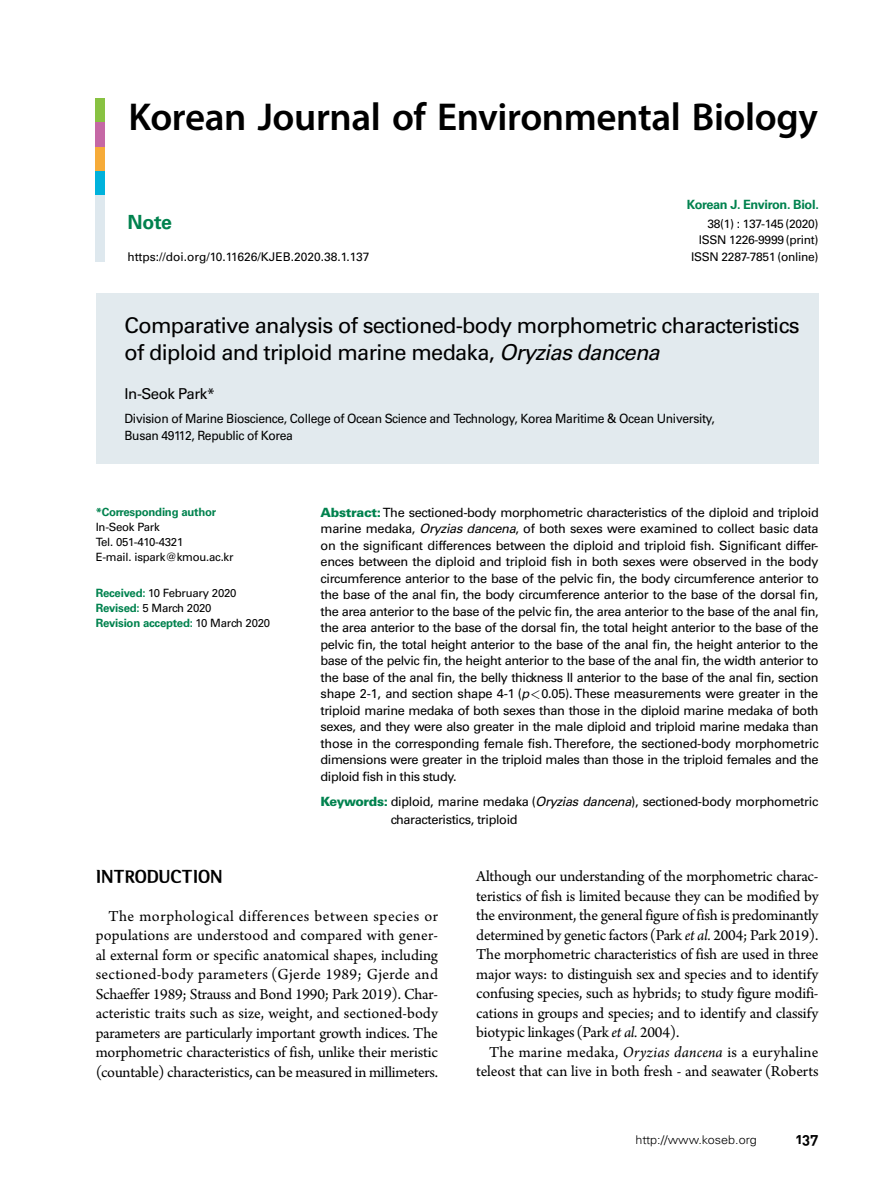
<style>
.page{position:relative;width:893px;height:1191px;background:#fff}
.page>*{position:absolute;margin:0;border:0;box-sizing:border-box;transform-origin:0 0}
.t1{font:600 39px "Myriad Pro";letter-spacing:-.01em;color:#000}
.t2{font:21.75px/27px "Univers LT Std";letter-spacing:-.03em;color:#000}
.t3{font:700 19.5px "Univers LT Std";color:#00824e}
.t4{font:700 17.25px "Auction Gothic";letter-spacing:-.02em;color:#000}
.t5{font:16.05px/19.5px "Arno Pro";letter-spacing:-.01em;color:#000;text-align:justify}
.t6{font:15px "Univers LT Std";letter-spacing:-.03em;color:#000}
.t7{font:15px "DIN Bold Alternate";color:#000}
.t8{font:12.75px/16.5px "Univers LT Std";letter-spacing:-.03em;color:#000;text-align:justify}
.t9{font:12.75px/16.5px "Univers LT Std";letter-spacing:-.03em;color:#000;scale:.95 1}
.t10{font:700 12.75px "Univers LT Std";letter-spacing:-.025em;color:#00824e}
.t11{font:12px/16.5px "Univers LT Std";letter-spacing:-.025em;color:#000;text-align:right}
.t12{font:12px "Univers LT Std";color:#000}
.t13{font:300 12px "Univers LT Std";color:#000;scale:1.05 1}
.t14{font:11.4px/15px "Univers LT Std";letter-spacing:-.02em;color:#000}
.t15{font:700 11.4px "Univers LT Std";letter-spacing:-.02em;color:#00824e}
.s1{font-style:italic}
.s2{font-weight:700;color:#00824e}
.s3{font-weight:900;color:#00824e}
.s4{font-family:"Letter Gothic Std";font-size:12px}
.s5{font-size:16.5px}
</style>
<div class="page">
<div style="left:96px;top:293px;width:723px;height:170px;background:#e2eaee"></div>
<div style="left:96px;top:98px;width:9px;height:25px;background:#88c242"></div>
<div style="left:96px;top:123px;width:9px;height:24px;background:#c568a5"></div>
<div style="left:96px;top:147px;width:9px;height:25px;background:#f6ab39"></div>
<div style="left:96px;top:172px;width:9px;height:24px;background:#00b2dc"></div>
<div style="left:96px;top:196px;width:9px;height:66px;background:#dee8ee"></div>
<h1 class="t1" style="left:128px;top:92px;width:691px">Korean Journal of Environmental Biology</h1>
<h3 class="t3" style="left:128px;top:210px;width:46px">Note</h3>
<p class="t12" style="left:128px;top:249px;width:243px">https://doi.org/10.11626/KJEB.2020.38.1.137</p>
<p class="t10" style="left:687px;top:197px;width:134px">Korean J. Environ. Biol.</p>
<p class="t11" style="left:691px;top:215px;width:129px">38(1) : 137-145 (2020)<br>ISSN 1226-9999 (print)<br>ISSN 2287-7851 (online)</p>
<h2 class="t2" style="left:125px;top:312px;width:677px">Comparative analysis of sectioned-body morphometric characteristics of diploid and triploid marine medaka, <span class="s1">Oryzias dancena</span></h2>
<p class="t6" style="left:125px;top:384px;width:92px">In-Seok Park*</p>
<p class="t9" style="left:125px;top:410px;width:623px">Division of Marine Bioscience, College of Ocean Science and Technology, Korea Maritime &amp; Ocean University,<br>Busan 49112, Republic of Korea</p>
<p class="t15" style="left:96px;top:505px;width:122px">*Corresponding author</p>
<p class="t14" style="left:96px;top:519px;width:139px">In-Seok Park<br>Tel. 051-410-4321<br>E-mail. ispark@kmou.ac.kr</p>
<p class="t14" style="left:96px;top:585px;width:176px"><span class="s2">Received:</span> 10 February 2020<br><span class="s2">Revised:</span> 5 March 2020<br><span class="s2">Revision accepted:</span> 10 March 2020</p>
<p class="t8" style="left:321px;top:504px;width:500px"><span class="s3">Abstract:</span> The sectioned-body morphometric characteristics of the diploid and triploid marine medaka, <span class="s1">Oryzias dancena</span>, of both sexes were examined to collect basic data on the significant differences between the diploid and triploid fish. Significant differ&shy;ences between the diploid and triploid fish in both sexes were observed in the body circumference anterior to the base of the pelvic fin, the body circumference anterior to the base of the anal fin, the body circumference anterior to the base of the dorsal fin, the area anterior to the base of the pelvic fin, the area anterior to the base of the anal fin, the area anterior to the base of the dorsal fin, the total height anterior to the base of the pelvic fin, the total height anterior to the base of the anal fin, the height anterior to the base of the pelvic fin, the height anterior to the base of the anal fin, the width anterior to the base of the anal fin, the belly thickness II anterior to the base of the anal fin, section shape 2-1, and section shape 4-1 (<span class="s1">p</span><span class="s4">&lt;</span>0.05). These measurements were greater in the triploid marine medaka of both sexes than those in the diploid marine medaka of both sexes, and they were also greater in the male diploid and triploid marine medaka than those in the corresponding female fish. Therefore, the sectioned-body morphometric dimensions were greater in the triploid males than those in the triploid females and the diploid fish in this study.</p>
<p class="t8" style="left:391px;top:792px;width:429px;line-height:17.7px;text-indent:-70px"><span class="s3">Keywords:</span> diploid, marine medaka (<span class="s1">Oryzias dancena</span>), sectioned-body morphometric characteristics, triploid</p>
<h3 class="t4" style="left:96px;top:868px;width:129px">INT<span class="s5">R</span>ODUCTION</h3>
<p class="t5" style="left:96px;top:906px;width:344px;text-indent:13px">The morphological differences between species or populations are understood and compared with gener&shy;al external form or specific anatomical shapes, including sectioned-body parameters (Gjerde 1989; Gjerde and Schaeffer 1989; Strauss and Bond 1990; Park 2019). Char&shy;acteristic traits such as size, weight, and sectioned-body parameters are particularly important growth indices. The morphometric characteristics of fish, unlike their meristic (countable) characteristics, can be measured in millimeters.</p>
<p class="t5" style="left:476px;top:867px;width:344px">Although our understanding of the morphometric charac&shy;teristics of fish is limited because they can be modified by the environment, the general figure of fish is predominantly determined by genetic factors (Park <span class="s1">et al.</span> 2004; Park 2019).<br>The morphometric characteristics of fish are used in three major ways: to distinguish sex and species and to identify confusing species, such as hybrids; to study figure modifi&shy;cations in groups and species; and to identify and classify biotypic linkages (Park <span class="s1">et al.</span> 2004).</p>
<p class="t5" style="left:476px;top:1043px;width:344px;text-align:right">The marine medaka, <span class="s1">Oryzias dancena</span> is a euryhaline teleost that can live in both fresh - and seawater (Roberts</p>
<p class="t13" style="left:635px;top:1132px;width:117px">http://www.koseb.org</p>
<p class="t7" style="left:796px;top:1129px;width:24px">137</p>
</div>
